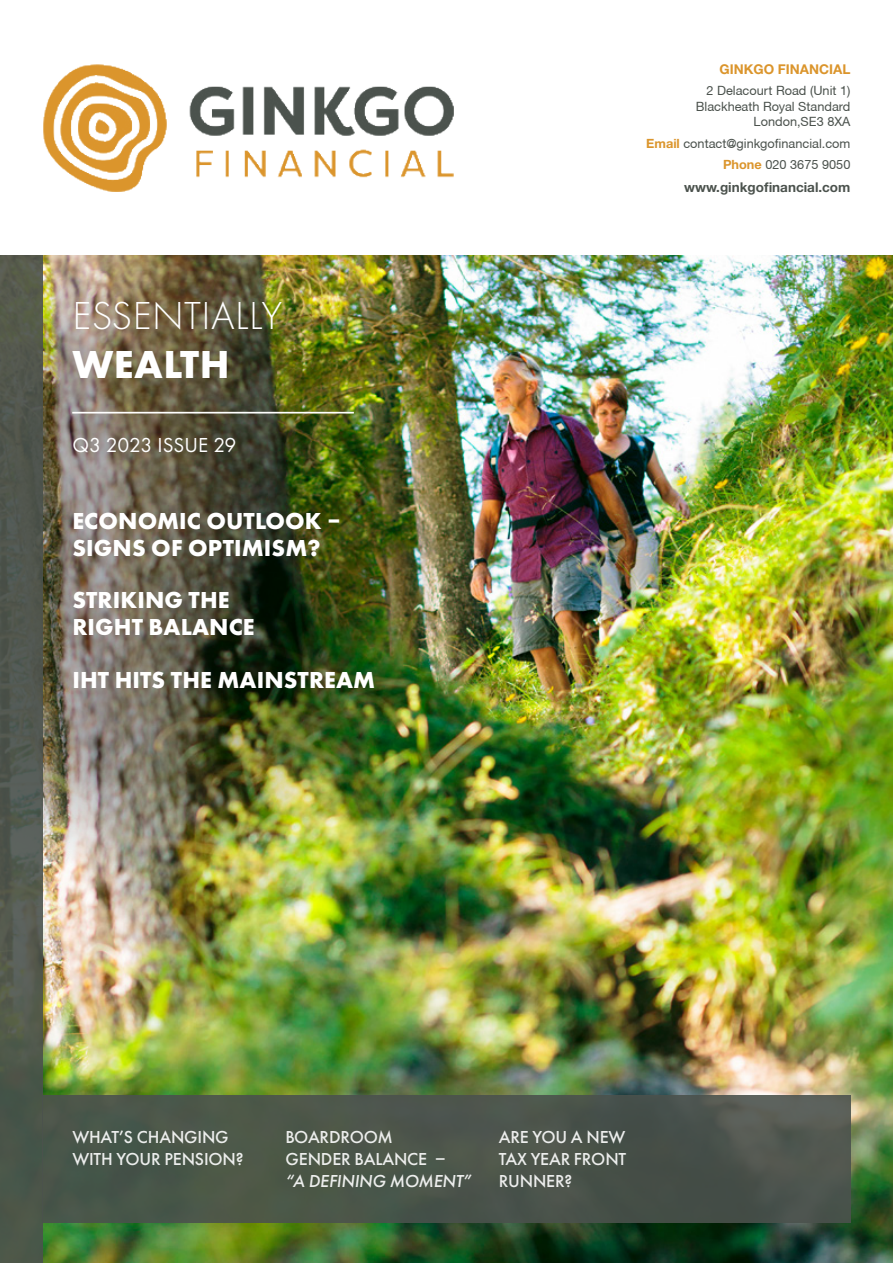
<style>
.page{position:relative;width:893px;height:1263px;background:#fff}
.page>*{position:absolute;margin:0;border:0;box-sizing:border-box;transform-origin:0 0}
.t1{font:300 40.5px "Futura PT";letter-spacing:.01em;color:#fff}
.t2{font:700 40.5px "Futura PT";letter-spacing:.01em;color:#fff}
.t3{font:700 24px/27px "Futura PT";letter-spacing:.005em;color:#fff}
.t4{font:21px "Futura PT";color:#fff}
.t5{font:500 18px/21.6px "Futura PT";letter-spacing:-.01em;color:#fff}
.t6{font:italic 500 18px "Futura PT";letter-spacing:-.01em;color:#fff}
.t7{font:700 13.5px "Helvetica Neue";color:#4b524d}
.t8{font:700 13.5px "Helvetica Neue";color:#db952c}
.t9{font:12.75px/15.3px "Helvetica Neue CE";color:#4b524d;text-align:right}
.s1{font-family:"Helvetica Neue";font-weight:700;color:#db952c}
</style>
<div class="page">
<img style="left:43px;top:255px;width:850px;height:1008px">
<img style="left:0;top:255px;width:446px;height:619px">
<div style="left:43px;top:1095px;width:595px;height:127px;background:#4b524d"></div>
<div style="left:638px;top:1095px;width:212px;height:127px;background:linear-gradient(to bottom,#555b55,#434c46)"></div>
<hr style="left:72px;top:412px;width:282px;height:1px;background:#fff">
<img style="left:43px;top:64px;width:411px;height:128px">
<div style="left:0;top:256px;width:43px;height:1007px;background:#4b524d"></div>
<h1 class="t1" style="left:72px;top:293px;width:211px">ESSENTIALLY</h1>
<h1 class="t2" style="left:72px;top:338px;width:159px">WEALTH</h1>
<h3 class="t4" style="left:72px;top:432px;width:166px">Q3 2023 ISSUE 29</h3>
<h2 class="t3" style="left:72px;top:506px;width:270px">ECONOMIC OUTLOOK –<br>SIGNS OF OPTIMISM?</h2>
<h2 class="t3" style="left:72px;top:586px;width:184px">STRIKING THE<br>RIGHT BALANCE</h2>
<h2 class="t3" style="left:72px;top:665px;width:304px">IHT HITS THE MAINSTREAM</h2>
<p class="t8" style="left:719px;top:61px;width:132px">GINKGO FINANCIAL</p>
<p class="t9" style="left:696px;top:83px;width:156px">2 Delacourt Road (Unit 1)<br>Blackheath Royal Standard<br>London,SE3 8XA</p>
<p class="t9" style="left:646px;top:132px;width:206px;line-height:21.8px"><span class="s1">Email</span> contact@ginkgofinancial.com<br><span class="s1">Phone</span> 020 3675 9050</p>
<p class="t7" style="left:684px;top:179px;width:168px">www.ginkgofinancial.com</p>
<h3 class="t5" style="left:72px;top:1126px;width:173px">WHAT’S CHANGING<br>WITH YOUR PENSION?</h3>
<h3 class="t5" style="left:286px;top:1126px;width:162px">BOARDROOM<br>GENDER BALANCE –</h3>
<h3 class="t6" style="left:285px;top:1169px;width:188px">“A DEFINING MOMENT”</h3>
<h3 class="t5" style="left:499px;top:1126px;width:129px;text-align:justify">ARE YOU A NEW TAX YEAR FRONT RUNNER?</h3>
</div>
